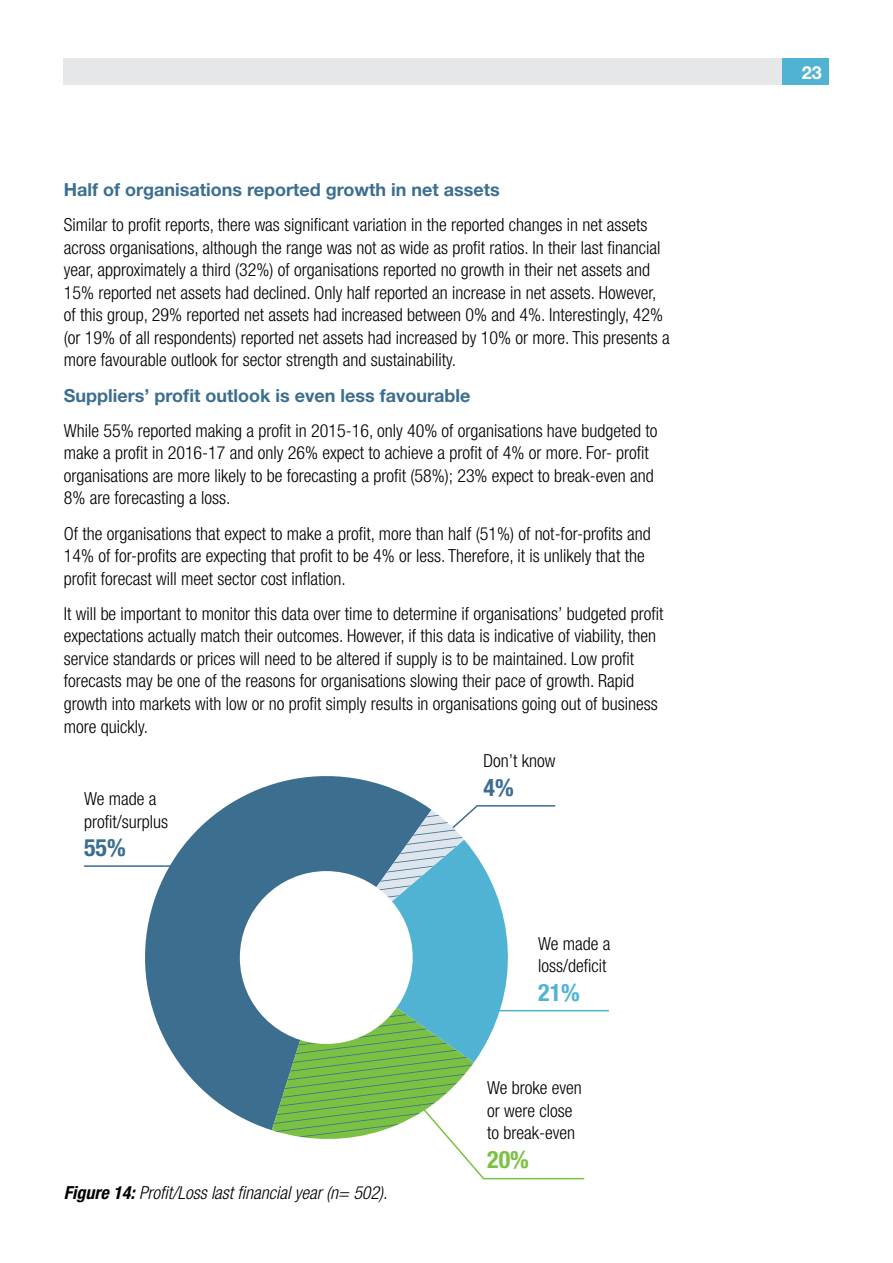
<style>
.page{position:relative;width:893px;height:1263px;background:#fff}
.page>*{position:absolute;margin:0;border:0;box-sizing:border-box;transform-origin:0 0}
.t1{font:700 condensed 24px "Helvetica Neue";color:#3b6e8f}
.t2{font:700 condensed 24px "Helvetica Neue";color:#51b3d3}
.t3{font:700 condensed 24px "Helvetica Neue";color:#7ac143}
.t4{font:300 condensed 18px/22.5px "Helvetica Neue";color:#000}
.t5{font:700 18px "Helvetica Neue";color:#3b6e8f}
.t6{font:italic 300 condensed 18px "Helvetica Neue";color:#000}
.t7{font:700 18px "Helvetica Neue";color:#fff}
.s1{font-weight:700}
</style>
<div class="page">
<div style="left:64px;top:58px;width:765px;height:27px;background:#e6e7e8"></div>
<div style="left:782px;top:58px;width:47px;height:27px;background:#51b3d3"></div>
<svg style="left:145px;top:776px;width:278px;height:354px;fill:#3b6e8f"></svg>
<svg style="left:272px;top:804px;width:314px;height:376px"></svg>
<div style="left:240px;top:871px;width:173px;height:173px;background:#fff;border-radius:50%"></div>
<hr style="left:84px;top:865px;width:122px;height:2px;background:#3b6e8f">
<hr style="left:452px;top:1010px;width:157px;height:1px;background:#51b3d3">
<p class="t5" style="left:64px;top:179px;width:437px">Half of organisations reported growth in net assets</p>
<p class="t4" style="left:64px;top:214px;width:607px">Similar to profit reports, there was significant variation in the reported changes in net assets across organisations, although the range was not as wide as profit ratios. In their last financial year, approximately a third (32%) of organisations reported no growth in their net assets and 15% reported net assets had declined. Only half reported an increase in net assets. However, of this group, 29% reported net assets had increased between 0% and 4%. Interestingly, 42% (or 19% of all respondents) reported net assets had increased by 10% or more. This presents a more favourable outlook for sector strength and sustainability.</p>
<p class="t5" style="left:64px;top:384px;width:408px">Suppliers’ profit outlook is even less favourable</p>
<p class="t4" style="left:64px;top:419px;width:595px">While 55% reported making a profit in 2015-16, only 40% of organisations have budgeted to make a profit in 2016-17 and only 26% expect to achieve a profit of 4% or more. For- profit organisations are more likely to be forecasting a profit (58%); 23% expect to break-even and 8% are forecasting a loss.</p>
<p class="t4" style="left:64px;top:522px;width:588px">Of the organisations that expect to make a profit, more than half (51%) of not-for-profits and<br>14% of for-profits are expecting that profit to be 4% or less. Therefore, it is unlikely that the profit forecast will meet sector cost inflation.</p>
<p class="t4" style="left:64px;top:602px;width:601px">It will be important to monitor this data over time to determine if organisations’ budgeted profit expectations actually match their outcomes. However, if this data is indicative of viability, then service standards or prices will need to be altered if supply is to be maintained. Low profit forecasts may be one of the reasons for organisations slowing their pace of growth. Rapid growth into markets with low or no profit simply results in organisations going out of business more quickly.</p>
<p class="t4" style="left:84px;top:787px;width:85px">We made a profit/surplus</p>
<h1 class="t1" style="left:84px;top:833px;width:43px">55%</h1>
<p class="t6" style="left:64px;top:1182px;width:325px"><span class="s1">Figure 14:</span> Profit/Loss last financial year (n= 502).</p>
<p class="t4" style="left:484px;top:749px;width:73px">Don’t know</p>
<h1 class="t1" style="left:484px;top:772px;width:32px">4%</h1>
<p class="t4" style="left:538px;top:932px;width:74px">We made a loss/deficit</p>
<h1 class="t2" style="left:538px;top:978px;width:43px">21%</h1>
<p class="t4" style="left:487px;top:1077px;width:96px">We broke even or were close to break-even</p>
<h1 class="t3" style="left:487px;top:1145px;width:43px">20%</h1>
<p class="t7" style="left:802px;top:61px;width:22px">23</p>
</div>
